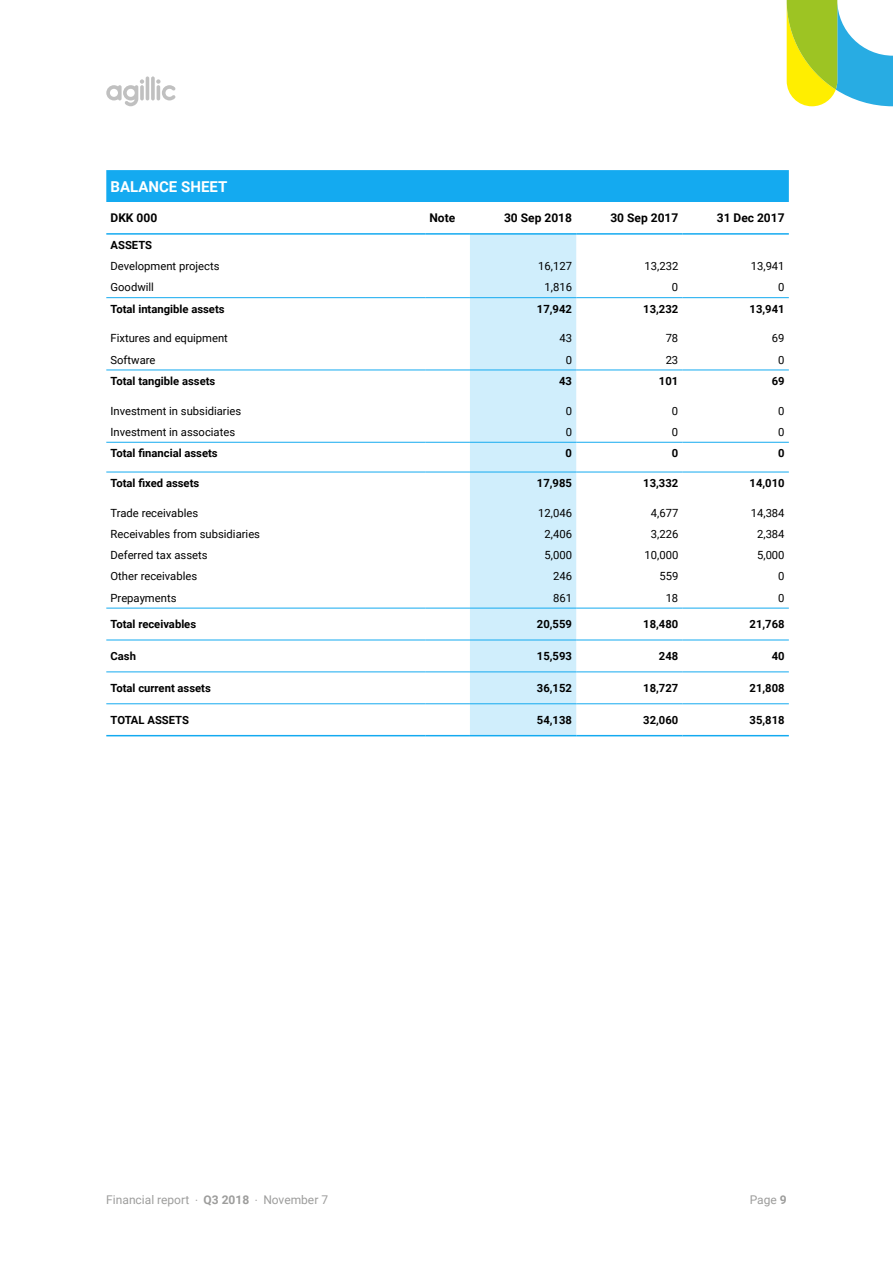
<style>
.page{position:relative;width:893px;height:1263px;background:#fff}
.page>*{position:absolute;margin:0;border:0;box-sizing:border-box;transform-origin:0 0}
.Tabeltekst{font:700 15px "Roboto";color:#fff}
.t1{font:12px "Roboto";color:#9d9d9c}
.Tabeltekst-2{font:700 12px "Roboto";color:#000}
.Tabeltekst-3{font:11.25px "Roboto";color:#000}
.Tabeltekst-4{font:700 11.25px "Roboto";color:#000}
.s1{font-weight:700}
</style>
<div class="page">
<hr style="left:146px;top:76px;width:3px;height:24px;background:#000;border-radius:2px">
<svg style="left:151px;top:76px;width:4px;height:24px"></svg>
<svg style="left:156px;top:79px;width:19px;height:21px"></svg>
<svg style="left:106px;top:79px;width:38px;height:27px"></svg>
<svg style="left:787px;top:0;width:106px;height:106px"></svg>
<div style="left:106px;top:170px;width:683px;height:32px;background:#14aaf0"></div>
<div style="left:470px;top:235px;width:106px;height:500px;background:#d0eefc"></div>
<hr style="left:106px;top:233px;width:319px;height:2px;background:#14aaf0">
<hr style="left:425px;top:233px;width:45px;height:2px;background:#14aaf0">
<hr style="left:470px;top:233px;width:106px;height:2px;background:#14aaf0">
<hr style="left:576px;top:233px;width:106px;height:2px;background:#14aaf0">
<hr style="left:682px;top:233px;width:107px;height:2px;background:#14aaf0">
<hr style="left:106px;top:297px;width:319px;height:1px;background:#14aaf0">
<hr style="left:425px;top:297px;width:45px;height:1px;background:#14aaf0">
<hr style="left:470px;top:297px;width:106px;height:1px;background:#14aaf0">
<hr style="left:576px;top:297px;width:106px;height:1px;background:#14aaf0">
<hr style="left:682px;top:297px;width:107px;height:1px;background:#14aaf0">
<hr style="left:106px;top:370px;width:319px;height:1px;background:#14aaf0">
<hr style="left:425px;top:370px;width:45px;height:1px;background:#14aaf0">
<hr style="left:470px;top:370px;width:106px;height:1px;background:#14aaf0">
<hr style="left:576px;top:370px;width:106px;height:1px;background:#14aaf0">
<hr style="left:682px;top:370px;width:107px;height:1px;background:#14aaf0">
<hr style="left:106px;top:472px;width:319px;height:1px;background:#14aaf0">
<hr style="left:425px;top:472px;width:45px;height:1px;background:#14aaf0">
<hr style="left:470px;top:472px;width:106px;height:1px;background:#14aaf0">
<hr style="left:576px;top:472px;width:106px;height:1px;background:#14aaf0">
<hr style="left:682px;top:472px;width:107px;height:1px;background:#14aaf0">
<hr style="left:106px;top:442px;width:319px;height:1px;background:#14aaf0">
<hr style="left:425px;top:442px;width:45px;height:1px;background:#14aaf0">
<hr style="left:470px;top:442px;width:106px;height:1px;background:#14aaf0">
<hr style="left:576px;top:442px;width:106px;height:1px;background:#14aaf0">
<hr style="left:682px;top:442px;width:107px;height:1px;background:#14aaf0">
<hr style="left:106px;top:608px;width:319px;height:1px;background:#14aaf0">
<hr style="left:425px;top:608px;width:45px;height:1px;background:#14aaf0">
<hr style="left:470px;top:608px;width:106px;height:1px;background:#14aaf0">
<hr style="left:576px;top:608px;width:106px;height:1px;background:#14aaf0">
<hr style="left:682px;top:608px;width:107px;height:1px;background:#14aaf0">
<hr style="left:106px;top:640px;width:319px;height:1px;background:#14aaf0">
<hr style="left:425px;top:640px;width:45px;height:1px;background:#14aaf0">
<hr style="left:470px;top:640px;width:106px;height:1px;background:#14aaf0">
<hr style="left:576px;top:640px;width:106px;height:1px;background:#14aaf0">
<hr style="left:682px;top:640px;width:107px;height:1px;background:#14aaf0">
<hr style="left:106px;top:671px;width:319px;height:1px;background:#14aaf0">
<hr style="left:425px;top:671px;width:45px;height:1px;background:#14aaf0">
<hr style="left:470px;top:671px;width:106px;height:1px;background:#14aaf0">
<hr style="left:576px;top:671px;width:106px;height:1px;background:#14aaf0">
<hr style="left:682px;top:671px;width:107px;height:1px;background:#14aaf0">
<hr style="left:106px;top:703px;width:319px;height:1px;background:#14aaf0">
<hr style="left:425px;top:703px;width:45px;height:1px;background:#14aaf0">
<hr style="left:470px;top:703px;width:106px;height:1px;background:#14aaf0">
<hr style="left:576px;top:703px;width:106px;height:1px;background:#14aaf0">
<hr style="left:682px;top:703px;width:107px;height:1px;background:#14aaf0">
<hr style="left:106px;top:735px;width:319px;height:1px;background:#14aaf0">
<hr style="left:425px;top:735px;width:45px;height:1px;background:#14aaf0">
<hr style="left:470px;top:735px;width:106px;height:1px;background:#14aaf0">
<hr style="left:576px;top:735px;width:106px;height:1px;background:#14aaf0">
<hr style="left:682px;top:735px;width:107px;height:1px;background:#14aaf0">
<p class="Tabeltekst" style="left:111px;top:176px;width:118px">BALANCE SHEET</p>
<p class="Tabeltekst-2" style="left:111px;top:210px;width:48px">DKK 000</p>
<p class="Tabeltekst-2" style="left:429px;top:210px;width:27px">Note</p>
<p class="Tabeltekst-2" style="left:504px;top:210px;width:69px">30 Sep 2018</p>
<p class="Tabeltekst-2" style="left:610px;top:210px;width:69px">30 Sep 2017</p>
<p class="Tabeltekst-2" style="left:717px;top:210px;width:69px">31 Dec 2017</p>
<p class="Tabeltekst-4" style="left:111px;top:237px;width:43px">ASSETS</p>
<p class="Tabeltekst-3" style="left:111px;top:258px;width:110px">Development projects</p>
<p class="Tabeltekst-3" style="left:538px;top:258px;width:35px">16,127</p>
<p class="Tabeltekst-3" style="left:644px;top:258px;width:35px">13,232</p>
<p class="Tabeltekst-3" style="left:751px;top:258px;width:35px">13,941</p>
<p class="Tabeltekst-3" style="left:111px;top:279px;width:45px">Goodwill</p>
<p class="Tabeltekst-3" style="left:544px;top:279px;width:29px">1,816</p>
<p class="Tabeltekst-3" style="left:672px;top:279px;width:8px">0</p>
<p class="Tabeltekst-3" style="left:778px;top:279px;width:8px">0</p>
<p class="Tabeltekst-4" style="left:111px;top:301px;width:116px">Total intangible assets</p>
<p class="Tabeltekst-4" style="left:537px;top:301px;width:37px">17,942</p>
<p class="Tabeltekst-4" style="left:643px;top:301px;width:37px">13,232</p>
<p class="Tabeltekst-4" style="left:750px;top:301px;width:37px">13,941</p>
<p class="Tabeltekst-3" style="left:111px;top:330px;width:119px">Fixtures and equipment</p>
<p class="Tabeltekst-3" style="left:559px;top:330px;width:14px">43</p>
<p class="Tabeltekst-3" style="left:666px;top:330px;width:14px">78</p>
<p class="Tabeltekst-3" style="left:772px;top:330px;width:14px">69</p>
<p class="Tabeltekst-3" style="left:111px;top:352px;width:46px">Software</p>
<p class="Tabeltekst-3" style="left:566px;top:352px;width:8px">0</p>
<p class="Tabeltekst-3" style="left:666px;top:352px;width:14px">23</p>
<p class="Tabeltekst-3" style="left:778px;top:352px;width:8px">0</p>
<p class="Tabeltekst-4" style="left:111px;top:373px;width:106px">Total tangible assets</p>
<p class="Tabeltekst-4" style="left:559px;top:373px;width:14px">43</p>
<p class="Tabeltekst-4" style="left:659px;top:373px;width:21px">101</p>
<p class="Tabeltekst-4" style="left:772px;top:373px;width:14px">69</p>
<p class="Tabeltekst-3" style="left:111px;top:403px;width:132px">Investment in subsidiaries</p>
<p class="Tabeltekst-3" style="left:566px;top:403px;width:8px">0</p>
<p class="Tabeltekst-3" style="left:672px;top:403px;width:8px">0</p>
<p class="Tabeltekst-3" style="left:778px;top:403px;width:8px">0</p>
<p class="Tabeltekst-3" style="left:111px;top:424px;width:126px">Investment in associates</p>
<p class="Tabeltekst-3" style="left:566px;top:424px;width:8px">0</p>
<p class="Tabeltekst-3" style="left:672px;top:424px;width:8px">0</p>
<p class="Tabeltekst-3" style="left:778px;top:424px;width:8px">0</p>
<p class="Tabeltekst-4" style="left:111px;top:445px;width:109px">Total financial assets</p>
<p class="Tabeltekst-4" style="left:565px;top:445px;width:8px">0</p>
<p class="Tabeltekst-4" style="left:672px;top:445px;width:8px">0</p>
<p class="Tabeltekst-4" style="left:778px;top:445px;width:8px">0</p>
<p class="Tabeltekst-4" style="left:111px;top:475px;width:90px">Total fixed assets</p>
<p class="Tabeltekst-4" style="left:537px;top:475px;width:37px">17,985</p>
<p class="Tabeltekst-4" style="left:643px;top:475px;width:37px">13,332</p>
<p class="Tabeltekst-4" style="left:750px;top:475px;width:37px">14,010</p>
<p class="Tabeltekst-3" style="left:111px;top:505px;width:89px">Trade receivables</p>
<p class="Tabeltekst-3" style="left:538px;top:505px;width:35px">12,046</p>
<p class="Tabeltekst-3" style="left:651px;top:505px;width:29px">4,677</p>
<p class="Tabeltekst-3" style="left:751px;top:505px;width:35px">14,384</p>
<p class="Tabeltekst-3" style="left:111px;top:526px;width:151px">Receivables from subsidiaries</p>
<p class="Tabeltekst-3" style="left:544px;top:526px;width:29px">2,406</p>
<p class="Tabeltekst-3" style="left:651px;top:526px;width:29px">3,226</p>
<p class="Tabeltekst-3" style="left:757px;top:526px;width:29px">2,384</p>
<p class="Tabeltekst-3" style="left:111px;top:547px;width:99px">Deferred tax assets</p>
<p class="Tabeltekst-3" style="left:544px;top:547px;width:29px">5,000</p>
<p class="Tabeltekst-3" style="left:644px;top:547px;width:35px">10,000</p>
<p class="Tabeltekst-3" style="left:757px;top:547px;width:29px">5,000</p>
<p class="Tabeltekst-3" style="left:111px;top:568px;width:88px">Other receivables</p>
<p class="Tabeltekst-3" style="left:553px;top:568px;width:20px">246</p>
<p class="Tabeltekst-3" style="left:659px;top:568px;width:20px">559</p>
<p class="Tabeltekst-3" style="left:778px;top:568px;width:8px">0</p>
<p class="Tabeltekst-3" style="left:111px;top:590px;width:67px">Prepayments</p>
<p class="Tabeltekst-3" style="left:553px;top:590px;width:20px">861</p>
<p class="Tabeltekst-3" style="left:666px;top:590px;width:14px">18</p>
<p class="Tabeltekst-3" style="left:778px;top:590px;width:8px">0</p>
<p class="Tabeltekst-4" style="left:111px;top:616px;width:87px">Total receivables</p>
<p class="Tabeltekst-4" style="left:537px;top:616px;width:37px">20,559</p>
<p class="Tabeltekst-4" style="left:643px;top:616px;width:37px">18,480</p>
<p class="Tabeltekst-4" style="left:750px;top:616px;width:37px">21,768</p>
<p class="Tabeltekst-4" style="left:111px;top:648px;width:27px">Cash</p>
<p class="Tabeltekst-4" style="left:537px;top:648px;width:37px">15,593</p>
<p class="Tabeltekst-4" style="left:659px;top:648px;width:21px">248</p>
<p class="Tabeltekst-4" style="left:772px;top:648px;width:14px">40</p>
<p class="Tabeltekst-4" style="left:111px;top:680px;width:102px">Total current assets</p>
<p class="Tabeltekst-4" style="left:537px;top:680px;width:37px">36,152</p>
<p class="Tabeltekst-4" style="left:643px;top:680px;width:37px">18,727</p>
<p class="Tabeltekst-4" style="left:750px;top:680px;width:37px">21,808</p>
<p class="Tabeltekst-4" style="left:111px;top:712px;width:80px">TOTAL ASSETS</p>
<p class="Tabeltekst-4" style="left:537px;top:712px;width:37px">54,138</p>
<p class="Tabeltekst-4" style="left:643px;top:712px;width:37px">32,060</p>
<p class="Tabeltekst-4" style="left:750px;top:712px;width:37px">35,818</p>
<p class="t1" style="left:106px;top:1191px;width:223px">Financial report ‧ <span class="s1">Q3 2018</span> ‧ November 7</p>
<p class="t1" style="left:750px;top:1191px;width:38px">Page <span class="s1">9</span></p>
</div>
